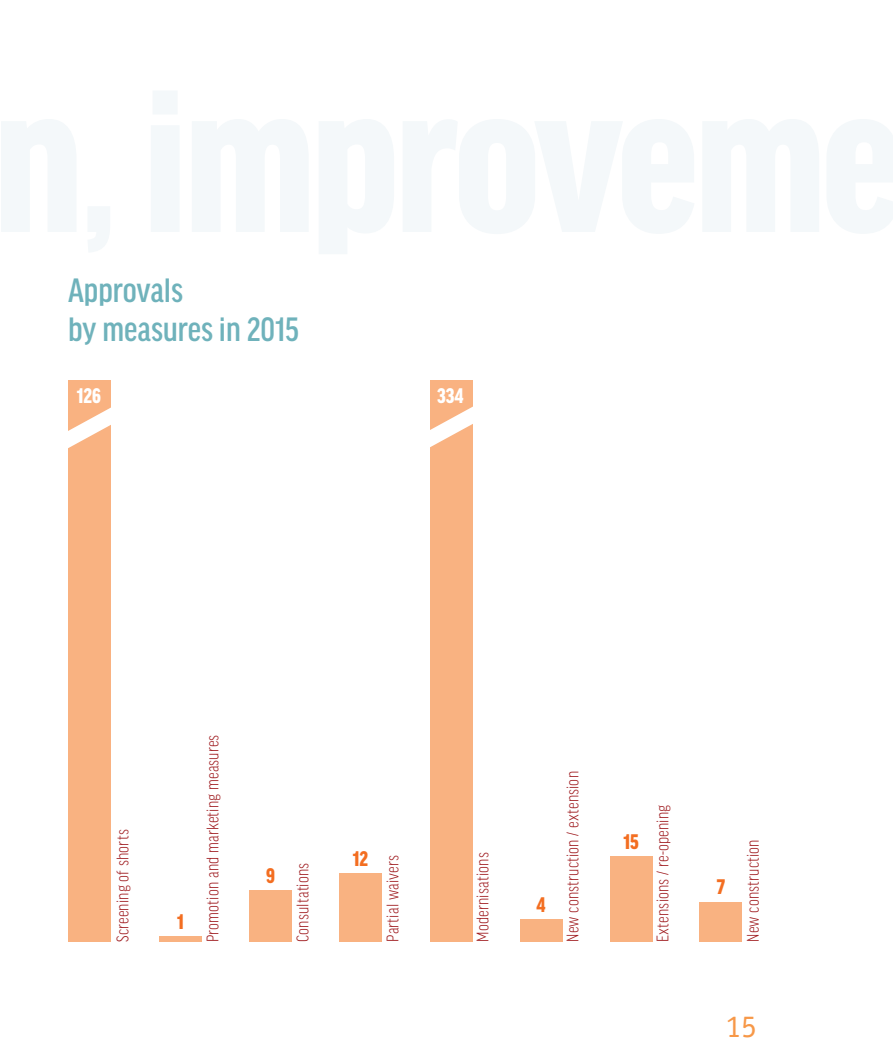
<style>
.page{position:relative;width:893px;height:1063px;background:#fff}
.page>*{position:absolute;margin:0;border:0;box-sizing:border-box;transform-origin:0 0}
.t1{font:500 condensed 36px/39px "Good Headline Pro";color:#6fb2bb}
.t2{font:31.5px "Officina Sans";color:#f79848}
.t3{font:900 condensed 22.5px "Good Headline Pro";color:#f36e21}
.t4{font:900 condensed 22.5px "Good Headline Pro";color:#fff}
.Tabelle{font:300 condensed 18px "Good Headline Pro";letter-spacing:.01em;color:#9e191d}
</style>
<div class="page">
<div style="left:339px;top:873px;width:43px;height:69px;background:#f9b281"></div>
<div style="left:160px;top:936px;width:42px;height:6px;background:#f9b281"></div>
<div style="left:249px;top:890px;width:43px;height:52px;background:#f9b281"></div>
<div style="left:520px;top:919px;width:42px;height:23px;background:#f9b281"></div>
<div style="left:700px;top:902px;width:42px;height:40px;background:#f9b281"></div>
<div style="left:610px;top:856px;width:42px;height:86px;background:#f9b281"></div>
<div style="left:68px;top:381px;width:42px;height:561px;background:#f9b281"></div>
<div style="left:430px;top:381px;width:42px;height:561px;background:#f9b281"></div>
<svg style="left:68px;top:397px;width:43px;height:61px"></svg>
<svg style="left:430px;top:397px;width:43px;height:61px"></svg>
<p class="t1" style="left:68px;top:270px;width:233px">Approvals<br>by measures in 2015</p>
<p class="t4" style="left:77px;top:383px;width:26px">126</p>
<p class="t4" style="left:437px;top:383px;width:28px">334</p>
<p class="Tabelle" style="left:113px;top:942px;width:114px;rotate:-90deg">Screening of shorts</p>
<p class="t3" style="left:177px;top:910px;width:8px">1</p>
<p class="Tabelle" style="left:203px;top:942px;width:209px;rotate:-90deg">Promotion and marketing measures</p>
<p class="t3" style="left:266px;top:864px;width:10px">9</p>
<p class="t3" style="left:353px;top:846px;width:17px">12</p>
<p class="Tabelle" style="left:293px;top:942px;width:81px;rotate:-90deg">Consultations</p>
<p class="Tabelle" style="left:383px;top:942px;width:88px;rotate:-90deg">Partial waivers</p>
<p class="Tabelle" style="left:473px;top:942px;width:91px;rotate:-90deg">Modernisations</p>
<p class="t3" style="left:537px;top:892px;width:11px">4</p>
<p class="Tabelle" style="left:563px;top:942px;width:172px;rotate:-90deg">New construction / extension</p>
<p class="t3" style="left:623px;top:829px;width:17px">15</p>
<p class="Tabelle" style="left:653px;top:942px;width:138px;rotate:-90deg">Extensions / re-opening</p>
<p class="t3" style="left:717px;top:875px;width:10px">7</p>
<p class="Tabelle" style="left:743px;top:942px;width:104px;rotate:-90deg">New construction</p>
<h2 class="t2" style="left:725px;top:1008px;width:33px">15</h2>
</div>
